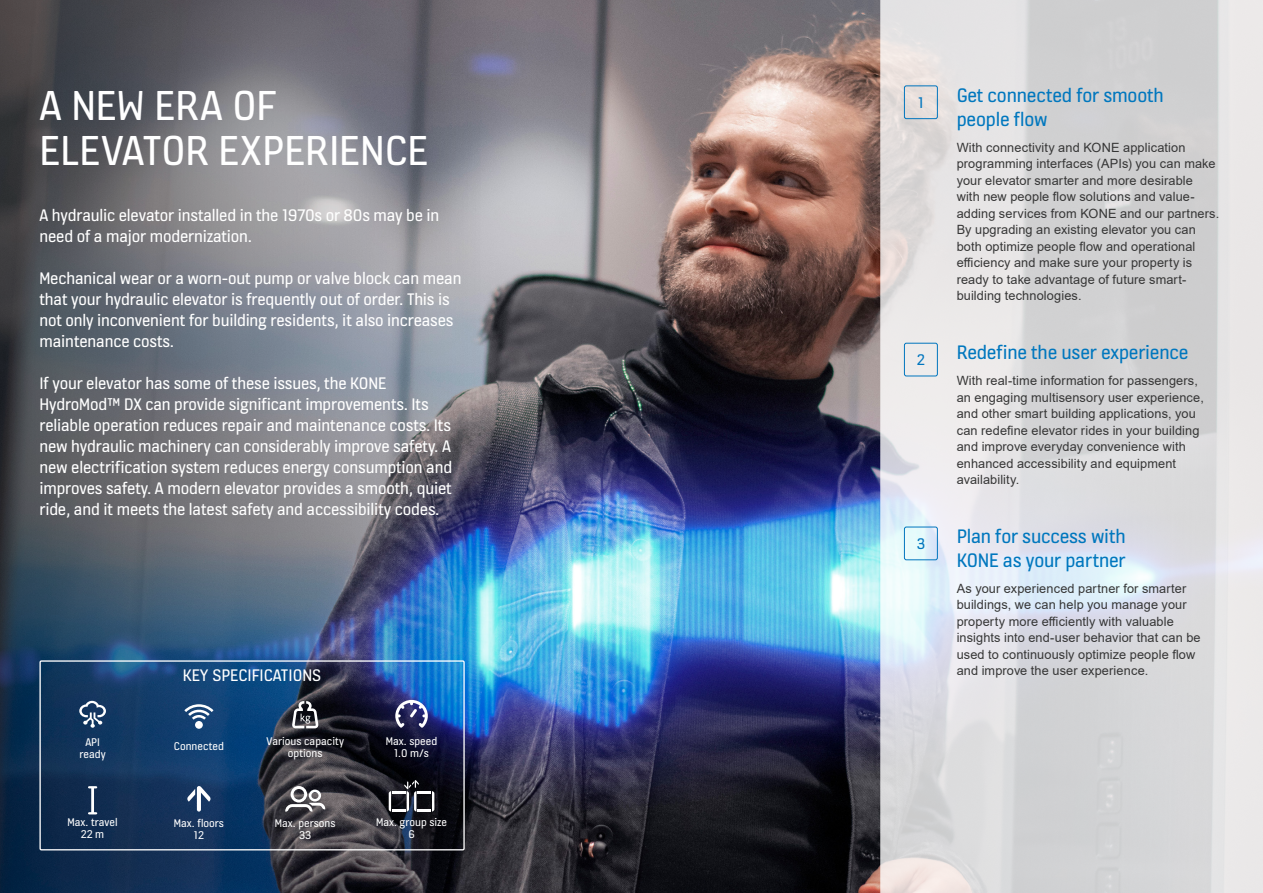
<style>
.page{position:relative;width:1263px;height:893px;background:#fff}
.page>*{position:absolute;margin:0;border:0;box-sizing:border-box;transform-origin:0 0}
.Headline__White{font:45px/45px "KONE Information v 13";letter-spacing:.005em;color:#fff}
.Numbered_headline__blue{font:21px/24px "KONE Information v 13";letter-spacing:-.01em;color:#0077be}
.Lead_text__White{font:18px/21px "KONE Information v 13";letter-spacing:-.01em;color:#fff}
.Table_bodycopy{font:18px "KONE Information v 13";color:#fff}
.Numbered_list__number{font:16.5px "KONE Information v 13";color:#0075be}
.Bodycopy{font:12.75px/16.5px "Arial";letter-spacing:.01em;color:#363636}
.Table_bodycopy-2{font:12px/12px "KONE Information v 13";color:#fff;text-align:center}
</style>
<div class="page">
<img style="left:481px;top:0;width:399px;height:893px">
<img style="left:0;top:0;width:481px;height:893px">
<svg style="left:880px;top:0;width:383px;height:893px;background:#dcdcde"></svg>
<div style="left:904px;top:86px;width:34px;height:33px;border:1px solid #0075be;border-radius:2px"></div>
<div style="left:904px;top:343px;width:34px;height:33px;border:1px solid #0075be;border-radius:2px"></div>
<div style="left:904px;top:527px;width:34px;height:33px;border:1px solid #0075be;border-radius:2px"></div>
<div style="left:39px;top:660px;width:426px;height:190px;border:1px solid #fff"></div>
<svg style="left:79px;top:701px;width:27px;height:27px"></svg>
<svg style="left:184px;top:704px;width:29px;height:16px"></svg>
<div style="left:195px;top:721px;width:8px;height:8px;background:#fff;border-radius:50%"></div>
<svg style="left:292px;top:701px;width:26px;height:27px"></svg>
<svg style="left:395px;top:700px;width:33px;height:28px"></svg>
<svg style="left:88px;top:786px;width:9px;height:28px"></svg>
<svg style="left:187px;top:786px;width:24px;height:26px"></svg>
<svg style="left:285px;top:786px;width:40px;height:26px"></svg>
<svg style="left:389px;top:780px;width:45px;height:31px"></svg>
<p class="Headline__White" style="left:39px;top:81px;width:390px">A NEW ERA OF<br>ELEVATOR EXPERIENCE</p>
<p class="Lead_text__White" style="left:39px;top:204px;width:401px">A hydraulic elevator installed in the 1970s or 80s may be in need of a major modernization.</p>
<p class="Lead_text__White" style="left:39px;top:267px;width:423px">Mechanical wear or a worn-out pump or valve block can mean that your hydraulic elevator is frequently out of order. This is not only inconvenient for building residents, it also increases maintenance costs.</p>
<p class="Lead_text__White" style="left:39px;top:372px;width:414px">If your elevator has some of these issues, the KONE HydroMod™ DX can provide significant improvements. Its reliable operation reduces repair and maintenance costs. Its new hydraulic machinery can considerably improve safety. A new electrification system reduces energy consumption and improves safety. A modern elevator provides a smooth, quiet ride, and it meets the latest safety and accessibility codes.</p>
<p class="Table_bodycopy" style="left:183px;top:663px;width:140px">KEY SPECIFICATIONS</p>
<p class="Table_bodycopy-2" style="left:80px;top:735px;width:28px">API ready</p>
<p class="Table_bodycopy-2" style="left:174px;top:739px;width:51px">Connected</p>
<p class="Table_bodycopy-2" style="left:266px;top:735px;width:79px">Various capacity options</p>
<p class="Table_bodycopy-2" style="left:386px;top:735px;width:53px">Max. speed<br>1.0 m/s</p>
<p class="Table_bodycopy-2" style="left:67px;top:816px;width:52px">Max. travel<br>22 m</p>
<p class="Table_bodycopy-2" style="left:174px;top:816px;width:52px">Max. floors<br>12</p>
<p class="Table_bodycopy-2" style="left:275px;top:816px;width:62px">Max. persons<br>33</p>
<p class="Table_bodycopy-2" style="left:376px;top:816px;width:73px">Max. group size<br>6</p>
<p class="Numbered_list__number" style="left:918px;top:91px;width:7px">1</p>
<p class="Numbered_headline__blue" style="left:957px;top:82px;width:209px">Get connected for smooth people flow</p>
<p class="Bodycopy" style="left:957px;top:139px;width:264px">With connectivity and KONE application programming interfaces (APIs) you can make your elevator smarter and more desirable with new people flow solutions and value&shy;adding services from KONE and our partners.<br>By upgrading an existing elevator you can both optimize people flow and operational efficiency and make sure your property is ready to take advantage of future smart&shy;building technologies.</p>
<p class="Numbered_list__number" style="left:917px;top:349px;width:10px">2</p>
<p class="Numbered_headline__blue" style="left:957px;top:339px;width:233px">Redefine the user experience</p>
<p class="Bodycopy" style="left:957px;top:372px;width:249px">With real-time information for passengers, an engaging multisensory user experience, and other smart building applications, you can redefine elevator rides in your building and improve everyday convenience with enhanced accessibility and equipment availability.</p>
<p class="Numbered_list__number" style="left:917px;top:533px;width:10px">3</p>
<p class="Numbered_headline__blue" style="left:957px;top:523px;width:171px">Plan for success with<br>KONE as your partner</p>
<p class="Bodycopy" style="left:957px;top:580px;width:245px">As your experienced partner for smarter buildings, we can help you manage your property more efficiently with valuable insights into end-user behavior that can be used to continuously optimize people flow and improve the user experience.</p>
</div>
